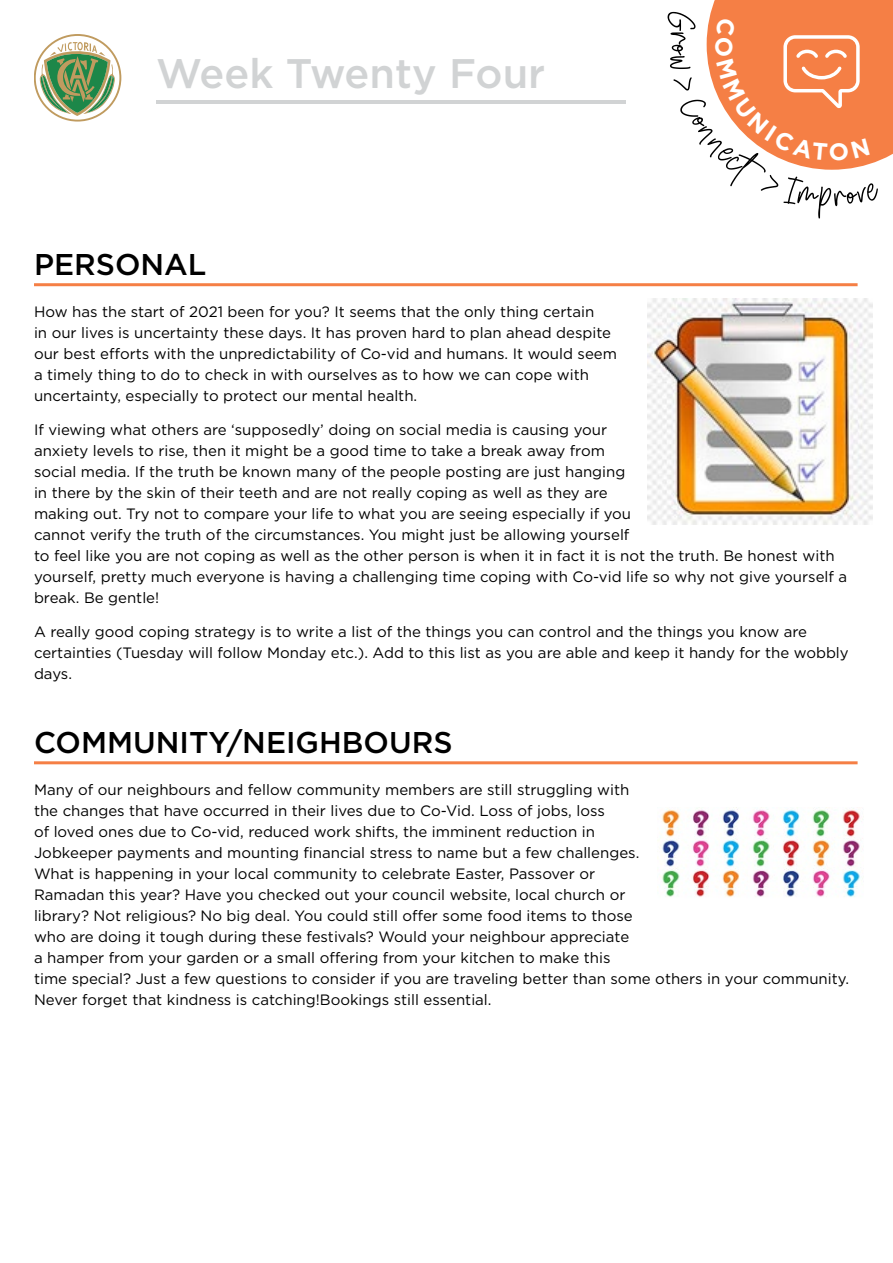
<style>
.page{position:relative;width:893px;height:1263px;background:#fff}
.page>*{position:absolute;margin:0;border:0;box-sizing:border-box;transform-origin:0 0}
.t1{font:500 41.25px "Gotham";color:#d1d3d4}
.t2{font:500 30px "Gotham";color:#000}
.t3{font:15px/21px "Gotham";color:#000}
</style>
<div class="page">
<hr style="left:34px;top:283px;width:824px;height:3px;background:#f57f45">
<hr style="left:34px;top:761px;width:824px;height:3px;background:#f57f45">
<hr style="left:156px;top:100px;width:469px;height:3px;background:#d1d3d4">
<svg style="left:34px;top:34px;width:87px;height:87px"></svg>
<img style="left:657px;top:808px;width:204px;height:90px">
<img style="left:647px;top:299px;width:226px;height:225px">
<svg style="left:667px;top:0;width:226px;height:218px"></svg>
<h1 class="t1" style="left:156px;top:47px;width:391px">Week Twenty Four</h1>
<h2 class="t2" style="left:34px;top:244px;width:174px">PERSONAL</h2>
<p class="t3" style="left:34px;top:301px;width:585px">How has the start of 2021 been for you? It seems that the only thing certain<br>in our lives is uncertainty these days. It has proven hard to plan ahead despite our best efforts with the unpredictability of Co-vid and humans. It would seem a timely thing to do to check in with ourselves as to how we can cope with uncertainty, especially to protect our mental health.</p>
<p class="t3" style="left:34px;top:419px;width:815px">If viewing what others are ‘supposedly’ doing on social media is causing your<br>anxiety levels to rise, then it might be a good time to take a break away from<br>social media. If the truth be known many of the people posting are just hanging<br>in there by the skin of their teeth and are not really coping as well as they are<br>making out. Try not to compare your life to what you are seeing especially if you<br>cannot verify the truth of the circumstances. You might just be allowing yourself<br>to feel like you are not coping as well as the other person is when it in fact it is not the truth. Be honest with yourself, pretty much everyone is having a challenging time coping with Co-vid life so why not give yourself a break. Be gentle!</p>
<p class="t3" style="left:34px;top:620px;width:816px">A really good coping strategy is to write a list of the things you can control and the things you know are certainties (Tuesday will follow Monday etc.). Add to this list as you are able and keep it handy for the wobbly days.</p>
<h2 class="t2" style="left:34px;top:722px;width:420px">COMMUNITY/NEIGHBOURS</h2>
<p class="t3" style="left:34px;top:779px;width:817px">Many of our neighbours and fellow community members are still struggling with<br>the changes that have occurred in their lives due to Co-Vid. Loss of jobs, loss<br>of loved ones due to Co-vid, reduced work shifts, the imminent reduction in<br>Jobkeeper payments and mounting financial stress to name but a few challenges.<br>What is happening in your local community to celebrate Easter, Passover or<br>Ramadan this year? Have you checked out your council website, local church or<br>library? Not religious? No big deal. You could still offer some food items to those<br>who are doing it tough during these festivals? Would your neighbour appreciate<br>a hamper from your garden or a small offering from your kitchen to make this<br>time special? Just a few questions to consider if you are traveling better than some others in your community.<br>Never forget that kindness is catching!Bookings still essential.</p>
</div>
